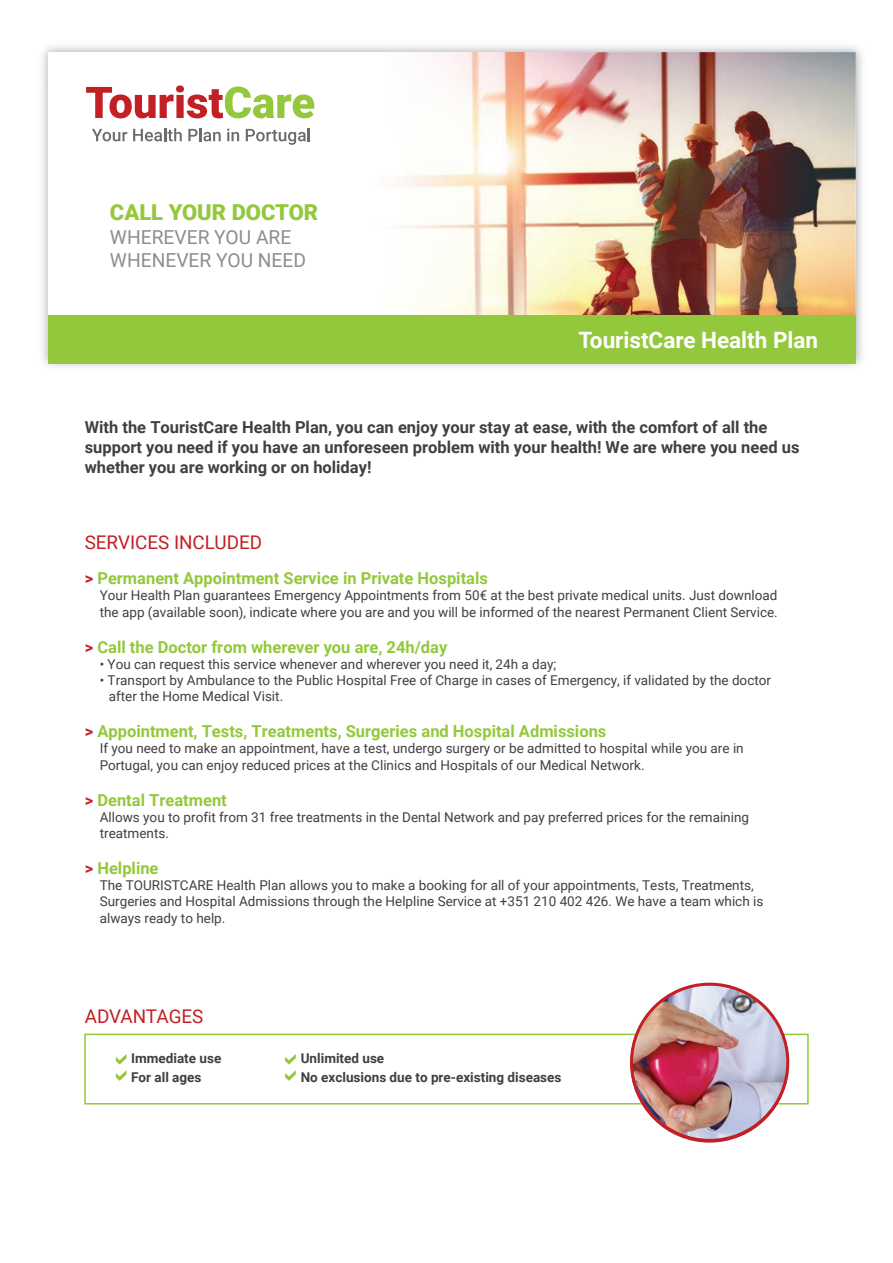
<style>
.page{position:relative;width:893px;height:1263px;background:#fff}
.page>*{position:absolute;margin:0;border:0;box-sizing:border-box;transform-origin:0 0}
.t1{font:700 22.5px "Roboto";color:#fff}
.t2{font:900 22.05px "Roboto";color:#94c83c}
.t3{font:19.2px/23.1px "Roboto";color:#8d8d8d}
.t4{font:18.9px "Roboto";color:#c22025}
.t5{font:700 16.5px/19.8px "Roboto";color:#413f41}
.t6{font:700 16.5px "Roboto";color:#94c83c}
.t7{font:13.5px/16.2px "Roboto";color:#413f41}
.t8{font:700 13.5px "Roboto";color:#413f41}
.s1{color:#c22025}
</style>
<div class="page">
<img style="left:40px;top:86px;width:46px;height:281px">
<img style="left:817px;top:86px;width:48px;height:281px">
<img style="left:86px;top:363px;width:731px;height:4px">
<img style="left:578px;top:52px;width:278px;height:263px">
<img style="left:48px;top:52px;width:530px;height:263px">
<div style="left:48px;top:315px;width:808px;height:48px;background:#94c83c"></div>
<svg style="left:86px;top:85px;width:228px;height:33px"></svg>
<svg style="left:92px;top:129px;width:35px;height:12px"></svg>
<svg style="left:133px;top:128px;width:49px;height:13px"></svg>
<svg style="left:188px;top:128px;width:33px;height:13px"></svg>
<svg style="left:227px;top:129px;width:12px;height:12px"></svg>
<svg style="left:246px;top:128px;width:64px;height:17px"></svg>
<div style="left:84px;top:1034px;width:725px;height:70px;border:2px solid #94c83c"></div>
<svg style="left:285px;top:1054px;width:11px;height:10px"></svg>
<svg style="left:285px;top:1070px;width:11px;height:11px"></svg>
<svg style="left:116px;top:1054px;width:11px;height:10px"></svg>
<svg style="left:116px;top:1070px;width:11px;height:11px"></svg>
<img style="left:630px;top:983px;width:159px;height:159px">
<h2 class="t2" style="left:110px;top:197px;width:210px">CALL YOUR DOCTOR</h2>
<h3 class="t3" style="left:110px;top:224px;width:198px">WHEREVER YOU ARE<br>WHENEVER YOU NEED</h3>
<h1 class="t1" style="left:578px;top:325px;width:241px">TouristCare Health Plan</h1>
<p class="t5" style="left:85px;top:417px;width:716px">With the TouristCare Health Plan, you can enjoy your stay at ease, with the comfort of all the support you need if you have an unforeseen problem with your health! We are where you need us whether you are working or on holiday!</p>
<h3 class="t4" style="left:85px;top:529px;width:179px">SERVICES INCLUDED</h3>
<p class="t6" style="left:85px;top:567px;width:405px"><span class="s1">&gt;</span> Permanent Appointment Service in Private Hospitals</p>
<p class="t7" style="left:100px;top:587px;width:680px">Your Health Plan guarantees Emergency Appointments from 50€ at the best private medical units. Just download the app (available soon), indicate where you are and you will be informed of the nearest Permanent Client Service.</p>
<p class="t6" style="left:85px;top:635px;width:364px"><span class="s1">&gt;</span> Call the Doctor from wherever you are, 24h/day</p>
<p class="t7" style="left:100px;top:655px;width:458px">• You can request this service whenever and wherever you need it, 24h a day;</p>
<p class="t7" style="left:109px;top:671px;width:664px;text-indent:-9px">• Transport by Ambulance to the Public Hospital Free of Charge in cases of Emergency, if validated by the doctor after the Home Medical Visit.</p>
<p class="t6" style="left:85px;top:720px;width:523px"><span class="s1">&gt;</span> Appointment, Tests, Treatments, Surgeries and Hospital Admissions</p>
<p class="t7" style="left:100px;top:740px;width:645px">If you need to make an appointment, have a test, undergo surgery or be admitted to hospital while you are in<br>Portugal, you can enjoy reduced prices at the Clinics and Hospitals of our Medical Network.</p>
<p class="t6" style="left:85px;top:788px;width:144px"><span class="s1">&gt;</span> Dental Treatment</p>
<p class="t7" style="left:100px;top:808px;width:651px">Allows you to profit from 31 free treatments in the Dental Network and pay preferred prices for the remaining treatments.</p>
<p class="t6" style="left:85px;top:856px;width:75px"><span class="s1">&gt;</span> Helpline</p>
<p class="t7" style="left:100px;top:877px;width:665px">The TOURISTCARE Health Plan allows you to make a booking for all of your appointments, Tests, Treatments,<br>Surgeries and Hospital Admissions through the Helpline Service at +351 210 402 426. We have a team which is always ready to help.</p>
<h3 class="t4" style="left:85px;top:1003px;width:120px">ADVANTAGES</h3>
<p class="t8" style="left:131px;top:1049px;width:92px">Immediate use</p>
<p class="t8" style="left:301px;top:1049px;width:85px">Unlimited use</p>
<p class="t8" style="left:131px;top:1068px;width:72px">For all ages</p>
<p class="t8" style="left:301px;top:1068px;width:262px">No exclusions due to pre-existing diseases</p>
</div>
